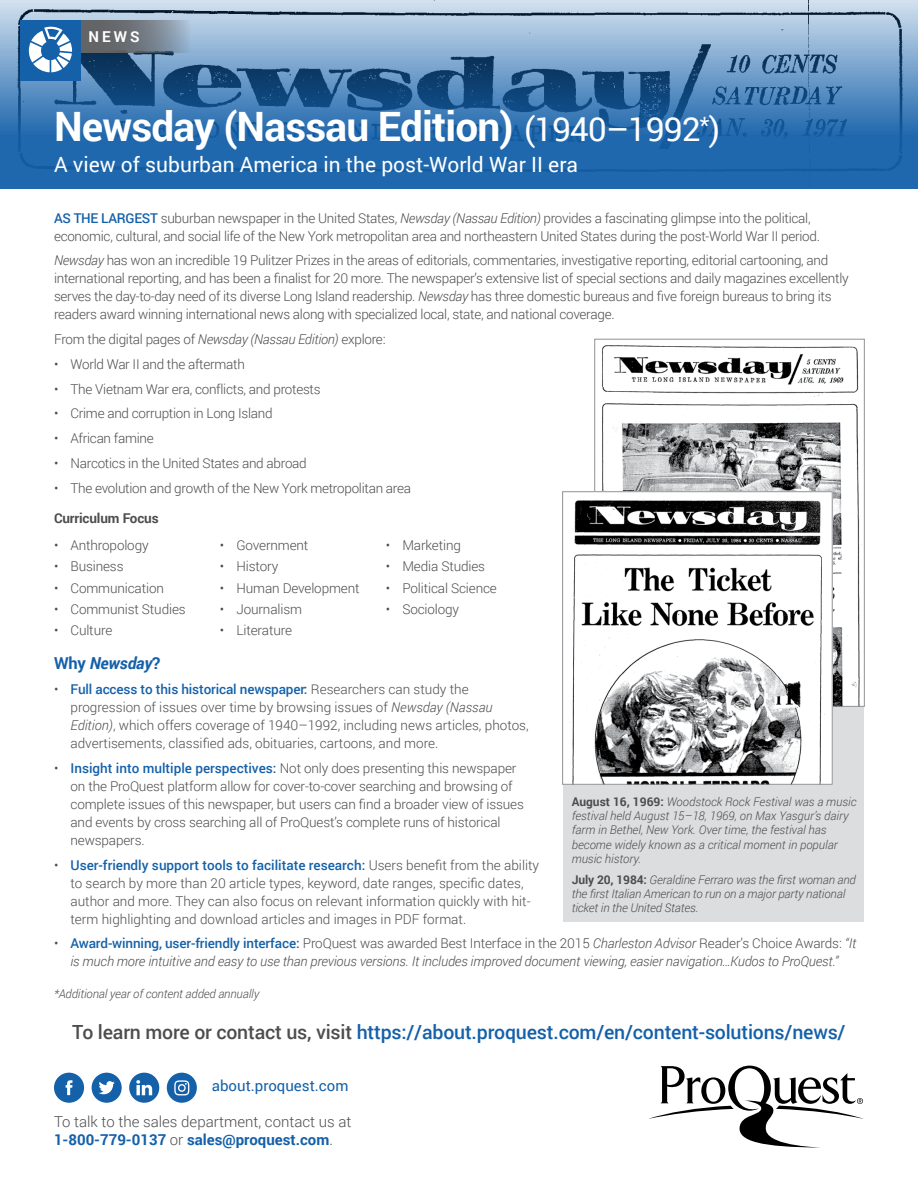
<style>
.page{position:relative;width:918px;height:1188px;background:#fff}
.page>*{position:absolute;margin:0;border:0;box-sizing:border-box;transform-origin:0 0}
.t1{font:700 40.5px "Roboto";letter-spacing:-.02em;color:#fff}
.t2{font:21px "Roboto";color:#fff}
.t3{font:500 19.5px "Roboto";letter-spacing:-.01em;color:#1460a9}
.t4{font:italic 700 16.5px "Roboto";letter-spacing:-.01em;color:#1460a9}
.t5{font:300 15px/18px "Roboto";color:#4d4d4f}
.t6{font:15px "Roboto";color:#1460a9}
.t7{font:700 15px "Roboto";color:#fff}
.t8{font:300 13.5px/18px "Roboto";letter-spacing:-.02em;color:#4d4d4f}
.t9{font:300 13.5px/18px "Roboto";color:#4d4d4f}
.t10{font:italic 300 13.5px/18px "Roboto";letter-spacing:-.01em;color:#4d4d4f;text-align:center}
.t11{font:700 13.5px "Roboto";letter-spacing:-.01em;color:#4d4d4f}
.t12{font:italic 300 12px/14.2px "Roboto";letter-spacing:-.005em;color:#4d4d4f}
.s1{font-weight:400;font-size:33px}
.s2{font-weight:500;color:#1460a9}
.s3{font-style:italic}
.s4{font-style:normal}
.s5{font-weight:500;font-style:normal;color:#1460a9}
.s6{font-weight:700;font-style:normal}
.s7{color:#4d4d4f}
.s8{font-weight:700;color:#1460a9}
</style>
<div class="page">
<div style="left:563px;top:666px;width:301px;height:256px;background:#dcddde"></div>
<svg style="left:0;top:0;width:918px;height:189px;background:#5084b6"></svg>
<div style="left:54px;top:1073px;width:30px;height:30px;background:#1460a9;border-radius:50%"></div>
<svg style="left:66px;top:1080px;width:7px;height:15px"></svg>
<div style="left:92px;top:1073px;width:30px;height:30px;background:#1460a9;border-radius:50%"></div>
<svg style="left:99px;top:1081px;width:16px;height:13px"></svg>
<div style="left:167px;top:1073px;width:30px;height:30px;background:#1460a9;border-radius:50%"></div>
<svg style="left:174px;top:1080px;width:15px;height:15px"></svg>
<div style="left:129px;top:1073px;width:30px;height:30px;background:#1460a9;border-radius:50%"></div>
<svg style="left:136px;top:1080px;width:16px;height:15px"></svg>
<svg style="left:648px;top:1065px;width:216px;height:82px"></svg>
<svg style="left:81px;top:20px;width:115px;height:33px;background:#75808a"></svg>
<div style="left:20px;top:20px;width:61px;height:61px;background:#1460a9"></div>
<svg style="left:29px;top:27px;width:43px;height:45px"></svg>
<img style="left:597px;top:345px;width:266px;height:360px">
<img style="left:564px;top:494px;width:266px;height:288px">
<div style="left:562px;top:492px;width:270px;height:292px;border:1px solid #919195"></div>
<p class="t7" style="left:88px;top:26px;width:53px">NEWS</p>
<h1 class="t1" style="left:54px;top:98px;width:668px">Newsday (Nassau Edition) <span class="s1">(1940–1992</span><sup>*</sup><span class="s1">)</span></h1>
<h2 class="t2" style="left:54px;top:150px;width:526px">A view of suburban America in the post-World War II era</h2>
<p class="t8" style="left:54px;top:208px;width:767px"><span class="s2">AS THE LARGEST</span> suburban newspaper in the United States, <span class="s3">Newsday (Nassau Edition)</span> provides a fascinating glimpse into the political, economic, cultural, and social life of the New York metropolitan area and northeastern United States during the post-World War II period.</p>
<p class="t8" style="left:54px;top:251px;width:796px"><span class="s3">Newsday</span> has won an incredible 19 Pulitzer Prizes in the areas of editorials, commentaries, investigative reporting, editorial cartooning, and international reporting, and has been a finalist for 20 more. The newspaper’s extensive list of special sections and daily magazines excellently serves the day-to-day need of its diverse Long Island readership. <span class="s3">Newsday</span> has three domestic bureaus and five foreign bureaus to bring its readers award winning international news along with specialized local, state, and national coverage.</p>
<p class="t8" style="left:54px;top:330px;width:333px">From the digital pages of <span class="s3">Newsday (Nassau Edition)</span> explore:</p>
<p class="t8" style="left:54px;top:355px;width:192px">• World War II and the aftermath</p>
<p class="t8" style="left:54px;top:379px;width:268px">• The Vietnam War era, conflicts, and protests</p>
<p class="t8" style="left:54px;top:404px;width:220px">• Crime and corruption in Long Island</p>
<p class="t8" style="left:54px;top:429px;width:101px">• African famine</p>
<p class="t8" style="left:54px;top:454px;width:254px">• Narcotics in the United States and abroad</p>
<p class="t8" style="left:54px;top:478px;width:359px">• The evolution and growth of the New York metropolitan area</p>
<p class="t11" style="left:54px;top:509px;width:106px">Curriculum Focus</p>
<p class="t8" style="left:54px;top:536px;width:96px">• Anthropology</p>
<p class="t8" style="left:54px;top:557px;width:71px">• Business</p>
<p class="t8" style="left:54px;top:578px;width:111px">• Communication</p>
<p class="t8" style="left:54px;top:600px;width:133px">• Communist Studies</p>
<p class="t8" style="left:54px;top:621px;width:60px">• Culture</p>
<p class="t8" style="left:386px;top:536px;width:77px">• Marketing</p>
<p class="t8" style="left:386px;top:557px;width:101px">• Media Studies</p>
<p class="t8" style="left:386px;top:578px;width:112px">• Political Science</p>
<p class="t8" style="left:386px;top:600px;width:75px">• Sociology</p>
<p class="t8" style="left:220px;top:536px;width:90px">• Government</p>
<p class="t8" style="left:220px;top:557px;width:60px">• History</p>
<p class="t8" style="left:220px;top:578px;width:141px">• Human Development</p>
<p class="t8" style="left:220px;top:600px;width:84px">• Journalism</p>
<p class="t8" style="left:220px;top:621px;width:74px">• Literature</p>
<p class="t4" style="left:54px;top:652px;width:108px"><span class="s4">Why</span> Newsday<span class="s4">?</span></p>
<p class="t9" style="left:70px;top:680px;width:460px;text-indent:-16px">• <span class="s2">Full access to this historical newspaper:</span> Researchers can study the progression of issues over time by browsing issues of <span class="s3">Newsday (Nassau Edition)</span>, which offers coverage of 1940–1992, including news articles, photos, advertisements, classified ads, obituaries, cartoons, and more.</p>
<p class="t8" style="left:70px;top:759px;width:455px;text-indent:-16px">• <span class="s2">Insight into multiple perspectives:</span> Not only does presenting this newspaper on the ProQuest platform allow for cover-to-cover searching and browsing of complete issues of this newspaper, but users can find a broader view of issues and events by cross searching all of ProQuest’s complete runs of historical newspapers.</p>
<p class="t9" style="left:70px;top:855px;width:470px;text-indent:-16px">• <span class="s2">User-friendly support tools to facilitate research:</span> Users benefit from the ability to search by more than 20 article types, keyword, date ranges, specific dates, author and more. They can also focus on relevant information quickly with hit&shy;term highlighting and download articles and images in PDF format.</p>
<p class="t10" style="left:54px;top:934px;width:804px"><span class="s4">•</span> <span class="s5">Award-winning, user-friendly interface:</span> <span class="s4">ProQuest was awarded Best Interface in the 2015</span> Charleston Advisor <span class="s4">Reader’s Choice Awards:</span> “It is much more intuitive and easy to use than previous versions. It includes improved document viewing, easier navigation…Kudos to ProQuest.”</p>
<p class="t12" style="left:54px;top:986px;width:207px">*Additional year of content added annually</p>
<p class="t12" style="left:572px;top:794px;width:286px"><span class="s6">August 16, 1969:</span> Woodstock Rock Festival was a music festival held August 15–18, 1969, on Max Yasgur’s dairy farm in Bethel, New York. Over time, the festival has become widely known as a critical moment in popular music history.</p>
<p class="t12" style="left:572px;top:872px;width:286px"><span class="s6">July 20, 1984:</span> Geraldine Ferraro was the first woman and the first Italian American to run on a major party national ticket in the United States.</p>
<h3 class="t3" style="left:72px;top:1019px;width:775px"><span class="s7">To learn more or contact us, visit</span> https://about.proquest.com/en/content-solutions/news/</h3>
<p class="t6" style="left:212px;top:1075px;width:138px">about.proquest.com</p>
<p class="t5" style="left:54px;top:1112px;width:299px">To talk to the sales department, contact us at<br><span class="s8">1-800-779-0137</span> or <span class="s8">sales@proquest.com</span>.</p>
</div>
